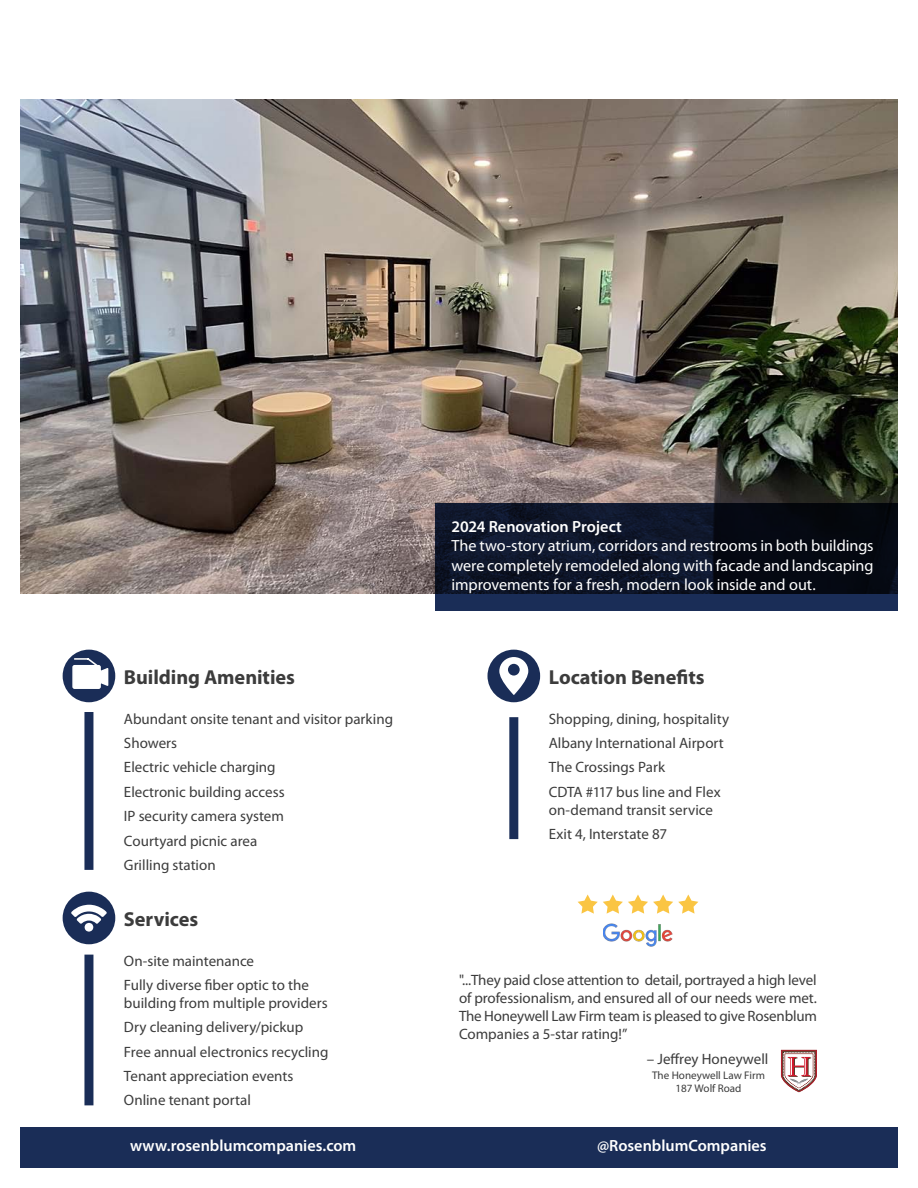
<style>
.page{position:relative;width:918px;height:1188px;background:#fff}
.page>*{position:absolute;margin:0;border:0;box-sizing:border-box;transform-origin:0 0}
.Title_Header_-_Align_Left{font:700 20.25px "Myriad Pro";letter-spacing:-.005em;color:#3c3c3c}
.Main_Title_Header{font:16.2px/19.5px "Myriad Pro";color:#fff;text-align:justify}
.Main_Title_Header-2{font:600 16.2px "Myriad Pro";color:#fff}
.Headline_-_Align_Left{font:15px/18px "Myriad Pro";color:#3c3c3c}
.Body_Text_-__Justify{font:15px "Myriad Pro";color:#3c3c3c}
.t1{font:11.1px/13.4px "Myriad Pro";color:#3c3c3c;text-align:center}
</style>
<div class="page">
<img style="left:20px;top:99px;width:878px;height:494px">
<svg style="left:435px;top:504px;width:463px;height:107px;background:#0d1529"></svg>
<div style="left:466px;top:1127px;width:432px;height:41px;background:#1a2d57"></div>
<div style="left:84px;top:955px;width:9px;height:150px;background:#1a2d57"></div>
<div style="left:63px;top:892px;width:52px;height:52px;background:#1a2d57;border-radius:50%"></div>
<svg style="left:71px;top:905px;width:36px;height:27px"></svg>
<div style="left:84px;top:712px;width:9px;height:158px;background:#1a2d57"></div>
<div style="left:63px;top:650px;width:52px;height:52px;background:#1a2d57;border-radius:50%"></div>
<svg style="left:72px;top:657px;width:38px;height:32px"></svg>
<div style="left:509px;top:717px;width:9px;height:122px;background:#1a2d57"></div>
<div style="left:488px;top:650px;width:52px;height:52px;background:#1a2d57;border-radius:50%"></div>
<svg style="left:499px;top:657px;width:29px;height:38px"></svg>
<div style="left:20px;top:1127px;width:446px;height:41px;background:#1a2d57"></div>
<img style="left:603px;top:924px;width:69px;height:22px">
<svg style="left:578px;top:895px;width:120px;height:19px"></svg>
<svg style="left:781px;top:1050px;width:36px;height:42px"></svg>
<p class="Main_Title_Header-2" style="left:451px;top:516px;width:172px">2024 Renovation Project</p>
<p class="Main_Title_Header" style="left:451px;top:536px;width:424px">The two-story atrium, corridors and restrooms in both buildings were completely remodeled along with facade and landscaping improvements for a fresh, modern look inside and out.</p>
<p class="Title_Header_-_Align_Left" style="left:124px;top:664px;width:173px">Building Amenities</p>
<p class="Title_Header_-_Align_Left" style="left:549px;top:664px;width:157px">Location Benefits</p>
<p class="Headline_-_Align_Left" style="left:549px;top:709px;width:182px">Shopping, dining, hospitality</p>
<p class="Headline_-_Align_Left" style="left:549px;top:734px;width:177px">Albany International Airport</p>
<p class="Headline_-_Align_Left" style="left:549px;top:758px;width:118px">The Crossings Park</p>
<p class="Headline_-_Align_Left" style="left:549px;top:782px;width:173px">CDTA #117 bus line and Flex on‑demand transit service</p>
<p class="Headline_-_Align_Left" style="left:549px;top:825px;width:120px">Exit 4, Interstate 87</p>
<p class="Body_Text_-__Justify" style="left:124px;top:709px;width:271px">Abundant onsite tenant and visitor parking</p>
<p class="Body_Text_-__Justify" style="left:124px;top:734px;width:55px">Showers</p>
<p class="Body_Text_-__Justify" style="left:124px;top:758px;width:153px">Electric vehicle charging</p>
<p class="Body_Text_-__Justify" style="left:124px;top:782px;width:162px">Electronic building access</p>
<p class="Body_Text_-__Justify" style="left:124px;top:807px;width:161px">IP security camera system</p>
<p class="Body_Text_-__Justify" style="left:124px;top:831px;width:135px">Courtyard picnic area</p>
<p class="Body_Text_-__Justify" style="left:124px;top:856px;width:93px">Grilling station</p>
<p class="Title_Header_-_Align_Left" style="left:124px;top:906px;width:76px">Services</p>
<p class="Headline_-_Align_Left" style="left:124px;top:951px;width:132px">On-site maintenance</p>
<p class="Headline_-_Align_Left" style="left:124px;top:976px;width:205px">Fully diverse fiber optic to the building from multiple providers</p>
<p class="Headline_-_Align_Left" style="left:124px;top:1018px;width:181px">Dry cleaning delivery/pickup</p>
<p class="Headline_-_Align_Left" style="left:124px;top:1042px;width:206px">Free annual electronics recycling</p>
<p class="Headline_-_Align_Left" style="left:124px;top:1067px;width:171px">Tenant appreciation events</p>
<p class="Headline_-_Align_Left" style="left:124px;top:1091px;width:129px">Online tenant portal</p>
<p class="Main_Title_Header-2" style="left:130px;top:1136px;width:228px">www.rosenblumcompanies.com</p>
<p class="Headline_-_Align_Left" style="left:459px;top:971px;width:359px;text-align:justify">"...They paid close attention to detail, portrayed a high level of professionalism, and ensured all of our needs were met.<br>The Honeywell Law Firm team is pleased to give Rosenblum Companies a 5-star rating!”</p>
<p class="Headline_-_Align_Left" style="left:647px;top:1049px;width:123px">– Jeffrey Honeywell</p>
<p class="t1" style="left:652px;top:1068px;width:114px">The Honeywell Law Firm<br>187 Wolf Road</p>
<p class="Main_Title_Header-2" style="left:597px;top:1136px;width:171px">@RosenblumCompanies</p>
</div>
